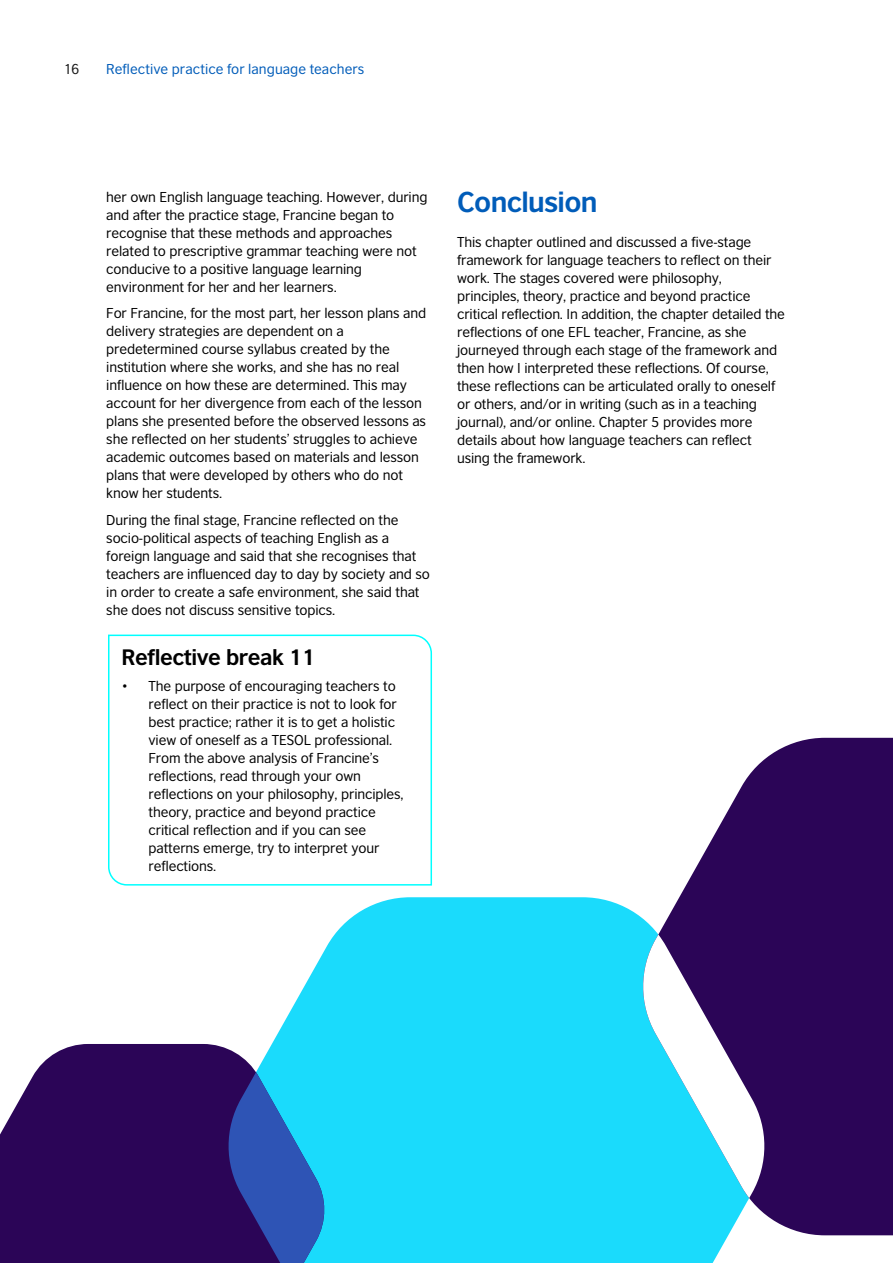
<style>
.page{position:relative;width:893px;height:1263px;background:#fff}
.page>*{position:absolute;margin:0;border:0;box-sizing:border-box;transform-origin:0 0}
.Subhead_A{font:700 27px "British Council Sans";letter-spacing:-.025em;color:#005cb9}
.Subhead_B{font:700 21px "British Council Sans";letter-spacing:-.025em;color:#000}
.Body{font:13.5px/18px "British Council Sans";letter-spacing:-.01em;color:#000}
.Body-2{font:13.5px "British Council Sans";letter-spacing:.005em;color:#005cb9}
.Body-3{font:13.5px "British Council Sans";color:#1a1a1a}
</style>
<div class="page">
<div style="left:272px;top:897px;width:457px;height:366px;background:#1adbfc"></div>
<svg style="left:639px;top:738px;width:254px;height:497px;fill:#2b0557"></svg>
<svg style="left:0;top:1044px;width:327px;height:219px;background:#371c67"></svg>
<svg style="left:224px;top:1072px;width:103px;height:191px;background:#2866b3"></svg>
<svg style="left:639px;top:934px;width:129px;height:264px"></svg>
<svg style="left:108px;top:634px;width:324px;height:252px"></svg>
<p class="Body-3" style="left:64px;top:58px;width:17px">16</p>
<p class="Body-2" style="left:106px;top:58px;width:260px">Reflective practice for language teachers</p>
<p class="Body" style="left:106px;top:186px;width:323px">her own English language teaching. However, during and after the practice stage, Francine began to recognise that these methods and approaches related to prescriptive grammar teaching were not conducive to a positive language learning environment for her and her learners.</p>
<p class="Body" style="left:106px;top:303px;width:321px">For Francine, for the most part, her lesson plans and delivery strategies are dependent on a predetermined course syllabus created by the institution where she works, and she has no real influence on how these are determined. This may account for her divergence from each of the lesson plans she presented before the observed lessons as she reflected on her students’ struggles to achieve academic outcomes based on materials and lesson plans that were developed by others who do not know her students.</p>
<p class="Body" style="left:106px;top:509px;width:325px">During the final stage, Francine reflected on the socio-political aspects of teaching English as a foreign language and said that she recognises that teachers are influenced day to day by society and so in order to create a safe environment, she said that she does not discuss sensitive topics.</p>
<p class="Subhead_B" style="left:122px;top:638px;width:195px">Reflective break 11</p>
<p class="Body" style="left:148px;top:676px;width:257px;text-indent:-27px">• The purpose of encouraging teachers to reflect on their practice is not to look for best practice; rather it is to get a holistic view of oneself as a TESOL professional.<br>From the above analysis of Francine’s reflections, read through your own reflections on your philosophy, principles, theory, practice and beyond practice critical reflection and if you can see patterns emerge, try to interpret your reflections.</p>
<p class="Subhead_A" style="left:457px;top:178px;width:142px">Conclusion</p>
<p class="Body" style="left:457px;top:232px;width:329px">This chapter outlined and discussed a five-stage framework for language teachers to reflect on their work. The stages covered were philosophy, principles, theory, practice and beyond practice critical reflection. In addition, the chapter detailed the reflections of one EFL teacher, Francine, as she journeyed through each stage of the framework and then how I interpreted these reflections. Of course, these reflections can be articulated orally to oneself or others, and/or in writing (such as in a teaching journal), and/or online. Chapter 5 provides more details about how language teachers can reflect using the framework.</p>
</div>
